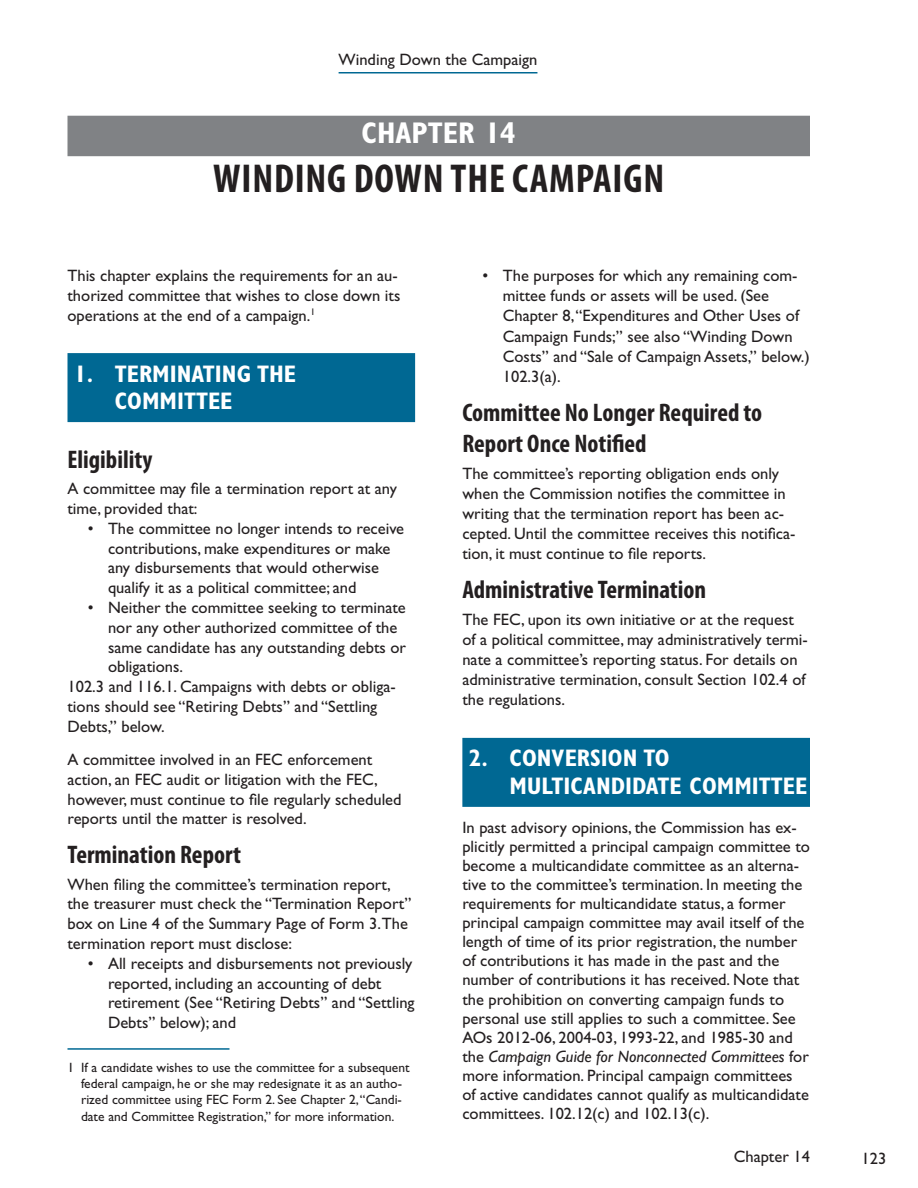
<style>
.page{position:relative;width:918px;height:1188px;background:#fff}
.page>*{position:absolute;margin:0;border:0;box-sizing:border-box;transform-origin:0 0}
.Chapter_Title{font:700 condensed 40.5px "Myriad Pro";letter-spacing:.02em;color:#231f20}
.Chapter_No{font:700 condensed 30px "Gill Sans Std";color:#fff}
.Chapter_Sub_1{font:700 condensed 25.5px/30.9px "Myriad Pro";color:#231f20}
.Chapter_Sub-Numbers{font:700 condensed 24px/27px "Gill Sans Std";color:#fff}
.Paragraph_Body_2{font:16.5px/19.8px "Gill Sans Std";color:#231f20}
.Footnote{font:13.5px/16.2px "Gill Sans Std";color:#231f20;text-align:center}
.s1{font-style:italic}
</style>
<div class="page">
<hr style="left:339px;top:72px;width:198px;height:2px;background:#006893">
<div style="left:68px;top:353px;width:347px;height:69px;background:#006893"></div>
<hr style="left:68px;top:1048px;width:162px;height:2px;background:#006893">
<div style="left:462px;top:738px;width:348px;height:69px;background:#006893"></div>
<div style="left:68px;top:116px;width:742px;height:40px;background:#808285"></div>
<p class="Paragraph_Body_2" style="left:339px;top:50px;width:200px">Winding Down the Campaign</p>
<p class="Chapter_No" style="left:362px;top:115px;width:156px">CHAPTER 14</p>
<p class="Chapter_Title" style="left:213px;top:153px;width:453px">WINDING DOWN THE CAMPAIGN</p>
<p class="Paragraph_Body_2" style="left:68px;top:266px;width:334px">This chapter explains the requirements for an au&shy;thorized committee that wishes to close down its operations at the end of a campaign.<sup>1</sup></p>
<p class="Chapter_Sub-Numbers" style="left:115px;top:360px;width:183px;text-indent:-40px">1. TERMINATING THE<br>COMMITTEE</p>
<p class="Chapter_Sub_1" style="left:68px;top:443px;width:86px">Eligibility</p>
<p class="Paragraph_Body_2" style="left:68px;top:479px;width:331px">A committee may file a termination report at any time, provided that:</p>
<p class="Paragraph_Body_2" style="left:108px;top:518px;width:298px;text-indent:-20px">• The committee no longer intends to receive contributions, make expenditures or make any disbursements that would otherwise qualify it as a political committee; and</p>
<p class="Paragraph_Body_2" style="left:108px;top:598px;width:300px;text-indent:-20px">• Neither the committee seeking to terminate nor any other authorized committee of the same candidate has any outstanding debts or obligations.</p>
<p class="Paragraph_Body_2" style="left:68px;top:677px;width:330px">102.3 and 116.1. Campaigns with debts or obliga&shy;tions should see “Retiring Debts” and “Settling<br>Debts,” below.</p>
<p class="Paragraph_Body_2" style="left:68px;top:750px;width:336px">A committee involved in an FEC enforcement action, an FEC audit or litigation with the FEC, however, must continue to file regularly scheduled reports until the matter is resolved.</p>
<p class="Chapter_Sub_1" style="left:68px;top:839px;width:175px">Termination Report</p>
<p class="Paragraph_Body_2" style="left:68px;top:874px;width:345px">When filing the committee’s termination report, the treasurer must check the “Termination Report” box on Line 4 of the Summary Page of Form 3.The termination report must disclose:</p>
<p class="Paragraph_Body_2" style="left:108px;top:953px;width:308px;text-indent:-20px">• All receipts and disbursements not previously reported, including an accounting of debt retirement (See “Retiring Debts” and “Settling Debts” below); and</p>
<p class="Footnote" style="left:68px;top:1059px;width:344px">1 If a candidate wishes to use the committee for a subsequent federal campaign, he or she may redesignate it as an autho&shy;rized committee using FEC Form 2. See Chapter 2, “Candi&shy;date and Committee Registration,” for more information.</p>
<p class="Paragraph_Body_2" style="left:503px;top:266px;width:309px;text-indent:-20px">• The purposes for which any remaining com&shy;mittee funds or assets will be used. (See Chapter 8, “Expenditures and Other Uses of Campaign Funds;” see also “Winding Down Costs” and “Sale of Campaign Assets,” below.)<br>102.3(a).</p>
<p class="Chapter_Sub_1" style="left:462px;top:396px;width:301px">Committee No Longer Required to<br>Report Once Notified</p>
<p class="Paragraph_Body_2" style="left:462px;top:463px;width:335px">The committee’s reporting obligation ends only when the Commission notifies the committee in writing that the termination report has been ac&shy;cepted. Until the committee receives this notifica&shy;tion, it must continue to file reports.</p>
<p class="Chapter_Sub_1" style="left:462px;top:574px;width:245px">Administrative Termination</p>
<p class="Paragraph_Body_2" style="left:462px;top:609px;width:347px">The FEC, upon its own initiative or at the request of a political committee, may administratively termi&shy;nate a committee’s reporting status. For details on administrative termination, consult Section 102.4 of the regulations.</p>
<p class="Chapter_Sub-Numbers" style="left:510px;top:745px;width:299px;text-indent:-40px">2. CONVERSION TO<br>MULTICANDIDATE COMMITTEE</p>
<p class="Paragraph_Body_2" style="left:462px;top:818px;width:349px;line-height:19px">In past advisory opinions, the Commission has ex&shy;plicitly permitted a principal campaign committee to become a multicandidate committee as an alterna&shy;tive to the committee’s termination. In meeting the requirements for multicandidate status, a former principal campaign committee may avail itself of the length of time of its prior registration, the number of contributions it has made in the past and the number of contributions it has received. Note that the prohibition on converting campaign funds to personal use still applies to such a committee. See AOs 2012-06, 2004-03, 1993-22, and 1985-30 and the <span class="s1">Campaign Guide for Nonconnected Committees</span> for more information. Principal campaign committees<br>of active candidates cannot qualify as multicandidate committees. 102.12(c) and 102.13(c).</p>
<p class="Paragraph_Body_2" style="left:734px;top:1147px;width:78px">Chapter 14</p>
<p class="Paragraph_Body_2" style="left:862px;top:1148px;width:26px">123</p>
</div>
